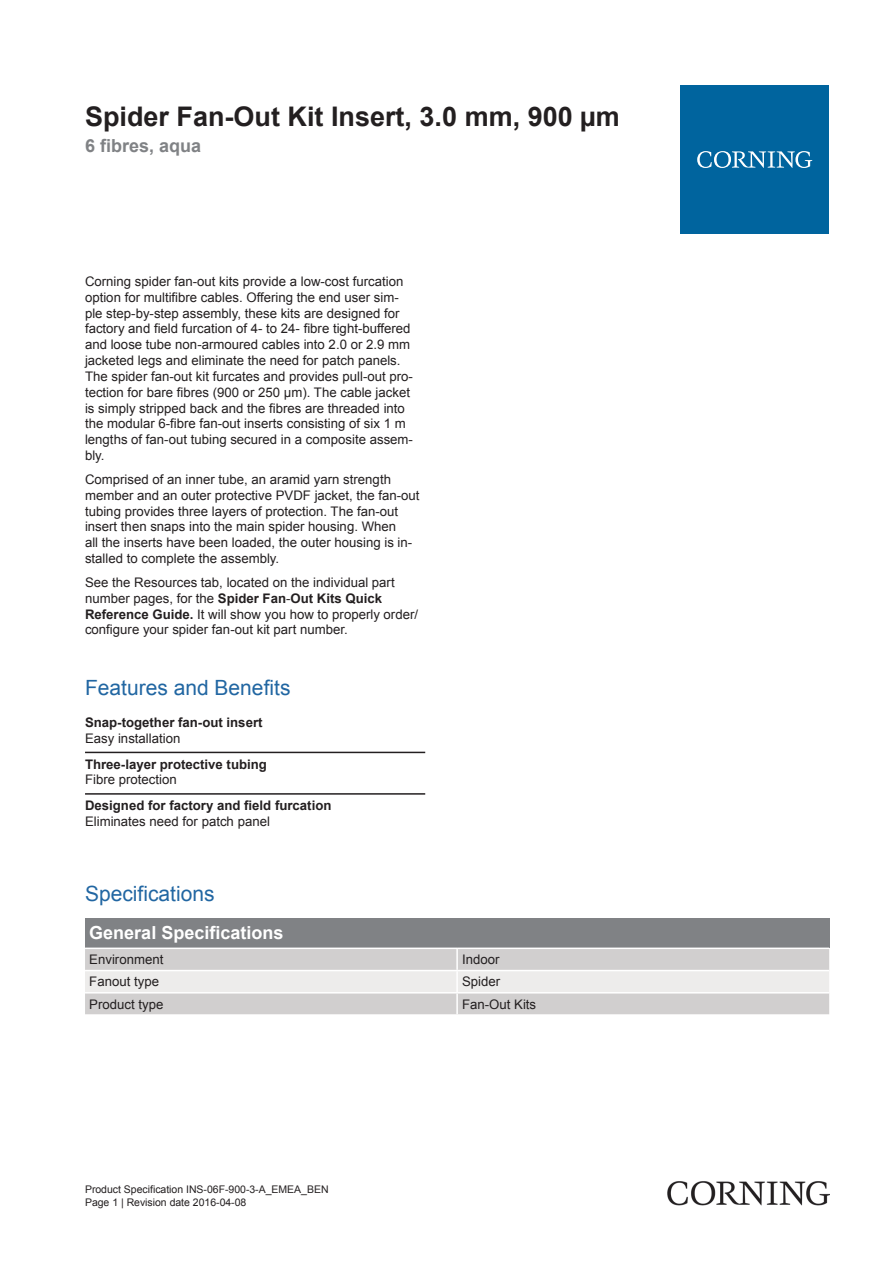
<style>
.page{position:relative;width:893px;height:1263px;background:#fff}
.page>*{position:absolute;margin:0;border:0;box-sizing:border-box;transform-origin:0 0}
.t1{font:700 27px "Arial";color:#231f20}
.t2{font:21px "Arial";color:#2166a2}
.t3{font:700 18px "Arial";color:#fff}
.t4{font:700 18px "Arial";color:#808285}
.t5{font:13.2px/15.9px "Arial";color:#231f20}
.t6{font:700 13.2px "Arial";color:#231f20}
.t7{font:10.5px/12.6px "Arial";color:#231f20}
.s1{font-weight:700}
</style>
<div class="page">
<hr style="left:85px;top:752px;width:340px;height:1px;background:#231f20">
<hr style="left:85px;top:793px;width:340px;height:2px;background:#231f20">
<div style="left:85px;top:918px;width:744px;height:29px;background:#808285"></div>
<div style="left:85px;top:949px;width:744px;height:65px;background:#d1cfcf"></div>
<div style="left:85px;top:971px;width:744px;height:21px;background:#edeceb"></div>
<hr style="left:456px;top:949px;width:2px;height:21px;background:#fff">
<hr style="left:456px;top:971px;width:2px;height:21px;background:#fff">
<hr style="left:456px;top:993px;width:2px;height:21px;background:#fff">
<hr style="left:85px;top:970px;width:372px;height:1px;background:#fff">
<hr style="left:457px;top:970px;width:372px;height:1px;background:#fff">
<hr style="left:85px;top:992px;width:372px;height:1px;background:#fff">
<hr style="left:457px;top:992px;width:372px;height:1px;background:#fff">
<div style="left:680px;top:85px;width:149px;height:149px;background:#00649e"></div>
<svg style="left:697px;top:151px;width:115px;height:17px"></svg>
<img style="left:668px;top:1181px;width:161px;height:24px">
<h1 class="t1" style="left:85px;top:98px;width:536px">Spider Fan-Out Kit Insert, 3.0 mm, 900 µm</h1>
<h3 class="t4" style="left:85px;top:134px;width:118px">6 fibres, aqua</h3>
<p class="t5" style="left:85px;top:273px;width:329px">Corning spider fan-out kits provide a low-cost furcation option for multifibre cables. Offering the end user sim&shy;ple step-by-step assembly, these kits are designed for factory and field furcation of 4- to 24- fibre tight-buffered and loose tube non-armoured cables into 2.0 or 2.9 mm jacketed legs and eliminate the need for patch panels.<br>The spider fan-out kit furcates and provides pull-out pro&shy;tection for bare fibres (900 or 250 μm). The cable jacket is simply stripped back and the fibres are threaded into the modular 6-fibre fan-out inserts consisting of six 1 m lengths of fan-out tubing secured in a composite assem&shy;bly.</p>
<p class="t5" style="left:85px;top:471px;width:336px">Comprised of an inner tube, an aramid yarn strength member and an outer protective PVDF jacket, the fan-out tubing provides three layers of protection. The fan-out insert then snaps into the main spider housing. When<br>all the inserts have been loaded, the outer housing is in&shy;stalled to complete the assembly.</p>
<p class="t5" style="left:85px;top:574px;width:335px">See the Resources tab, located on the individual part number pages, for the <span class="s1">Spider Fan</span>-<span class="s1">Out Kits Quick Reference Guide.</span> It will show you how to properly order/ configure your spider fan-out kit part number.</p>
<h2 class="t2" style="left:85px;top:674px;width:207px">Features and Benefits</h2>
<p class="t6" style="left:85px;top:714px;width:179px">Snap-together fan-out insert</p>
<p class="t5" style="left:85px;top:730px;width:97px">Easy installation</p>
<p class="t6" style="left:85px;top:755px;width:183px">Three-layer protective tubing</p>
<p class="t5" style="left:85px;top:772px;width:93px">Fibre protection</p>
<p class="t6" style="left:85px;top:797px;width:248px">Designed for factory and field furcation</p>
<p class="t5" style="left:85px;top:813px;width:186px">Eliminates need for patch panel</p>
<h2 class="t2" style="left:85px;top:880px;width:131px">Specifications</h2>
<h3 class="t3" style="left:89px;top:921px;width:196px">General Specifications</h3>
<p class="t5" style="left:89px;top:952px;width:76px">Environment</p>
<p class="t5" style="left:462px;top:952px;width:39px">Indoor</p>
<p class="t5" style="left:89px;top:974px;width:71px">Fanout type</p>
<p class="t5" style="left:462px;top:974px;width:40px">Spider</p>
<p class="t5" style="left:89px;top:996px;width:76px">Product type</p>
<p class="t5" style="left:462px;top:996px;width:76px">Fan-Out Kits</p>
<p class="t7" style="left:85px;top:1183px;width:245px">Product Specification INS-06F-900-3-A_EMEA_BEN<br>Page 1 | Revision date 2016-04-08</p>
</div>
